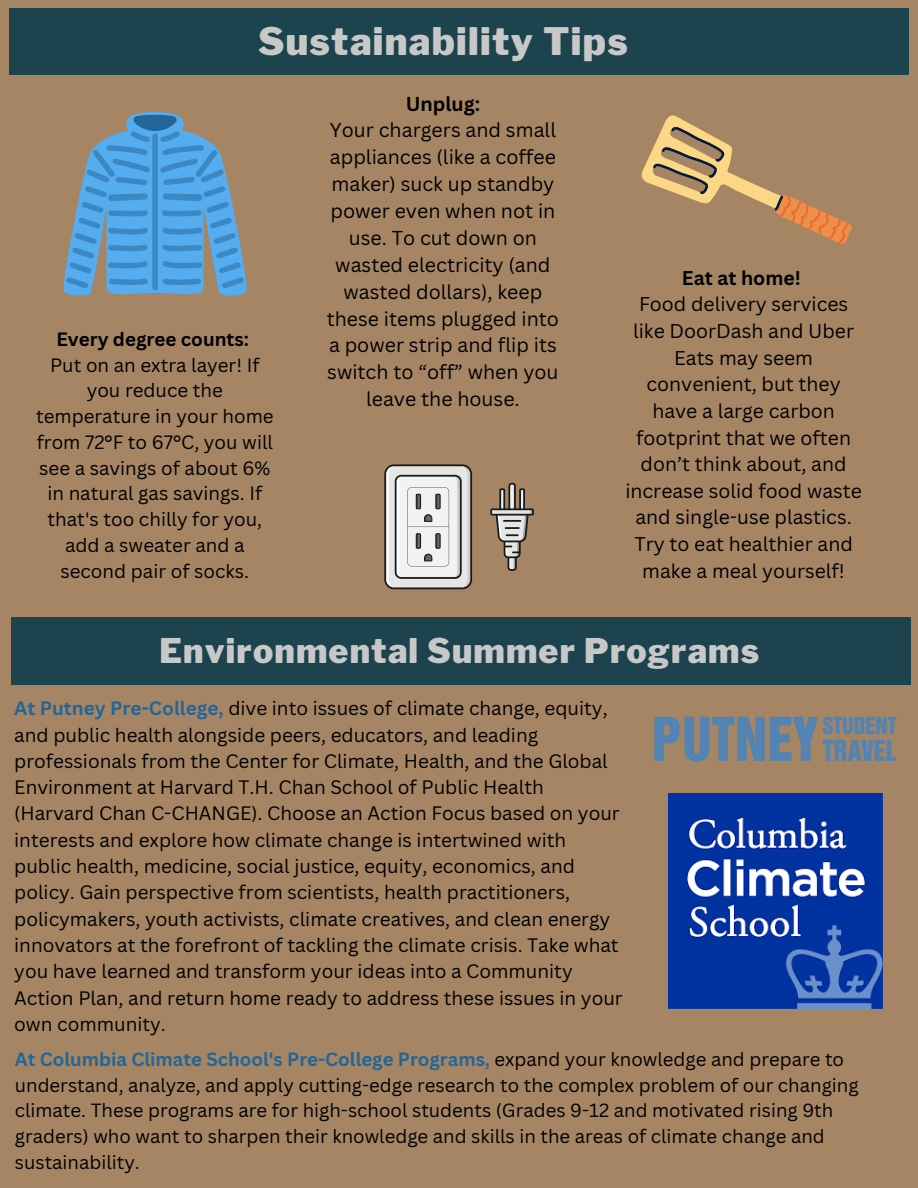
<style>
.page{position:relative;width:918px;height:1188px;background:#a58564}
.page>*{position:absolute;margin:0;border:0;box-sizing:border-box;transform-origin:0 0}
.t1{font:900 37.65px "Libre Franklin";letter-spacing:.035em;color:#c8c8c8}
.t2{font:900 33.75px "Libre Franklin";letter-spacing:.035em;color:#c8c8c8}
.t3{font:19.65px/26.8px "Canva Sans";color:#000;text-align:center}
.t4{font:700 19.65px "Canva Sans";color:#000}
.t5{font:19.35px/26.5px "Canva Sans";color:#000;text-align:center}
.t6{font:700 19.35px "Canva Sans";color:#000}
.t7{font:18.9px/26.2px "Canva Sans";color:#000}
.t8{font:18.75px/25.8px "Canva Sans";color:#000;text-align:center}
.t9{font:700 18.75px "Canva Sans";color:#000}
.t10{font:18.6px/25.8px "Canva Sans";color:#000}
.s1{font-weight:700;color:#269}
</style>
<div class="page">
<div style="left:9px;top:8px;width:900px;height:67px;background:#1d434e"></div>
<div style="left:11px;top:618px;width:899px;height:66px;background:#1d434e"></div>
<svg style="left:63px;top:112px;width:184px;height:184px"></svg>
<svg style="left:490px;top:483px;width:44px;height:88px"></svg>
<svg style="left:384px;top:464px;width:88px;height:125px;background:#cbcac9"></svg>
<svg style="left:641px;top:115px;width:211px;height:129px"></svg>
<img style="left:668px;top:793px;width:215px;height:215px">
<img style="left:654px;top:716px;width:243px;height:46px">
<h1 class="t1" style="left:258px;top:18px;width:371px">Sustainability Tips</h1>
<p class="t9" style="left:56px;top:326px;width:194px">Every degree counts:</p>
<p class="t8" style="left:36px;top:351px;width:239px">Put on an extra layer! If you reduce the temperature in your home from 72°F to 67°C, you will see a savings of about 6% in natural gas savings. If that's too chilly for you, add a sweater and a second pair of socks.</p>
<p class="t4" style="left:406px;top:90px;width:76px">Unplug:</p>
<p class="t3" style="left:327px;top:116px;width:234px">Your chargers and small appliances (like a coffee maker) suck up standby power even when not in use. To cut down on wasted electricity (and wasted dollars), keep these items plugged into a power strip and flip its switch to “off” when you leave the house.</p>
<p class="t6" style="left:682px;top:264px;width:121px">Eat at home!</p>
<p class="t5" style="left:625px;top:291px;width:238px">Food delivery services like DoorDash and Uber<br>Eats may seem convenient, but they have a large carbon footprint that we often don’t think about, and increase solid food waste and single-use plastics.<br>Try to eat healthier and make a meal yourself!</p>
<h2 class="t2" style="left:159px;top:630px;width:601px">Environmental Summer Programs</h2>
<p class="t7" style="left:14px;top:695px;width:610px"><span class="s1">At Putney Pre-College,</span> dive into issues of climate change, equity, and public health alongside peers, educators, and leading professionals from the Center for Climate, Health, and the Global Environment at Harvard T.H. Chan School of Public Health (Harvard Chan C-CHANGE). Choose an Action Focus based on your interests and explore how climate change is intertwined with public health, medicine, social justice, equity, economics, and policy. Gain perspective from scientists, health practitioners, policymakers, youth activists, climate creatives, and clean energy innovators at the forefront of tackling the climate crisis. Take what you have learned and transform your ideas into a Community Action Plan, and return home ready to address these issues in your own community.</p>
<p class="t10" style="left:15px;top:1046px;width:845px"><span class="s1">At Columbia Climate School's Pre-College Programs,</span> expand your knowledge and prepare to understand, analyze, and apply cutting-edge research to the complex problem of our changing climate. These programs are for high-school students (Grades 9-12 and motivated rising 9th graders) who want to sharpen their knowledge and skills in the areas of climate change and sustainability.</p>
</div>
